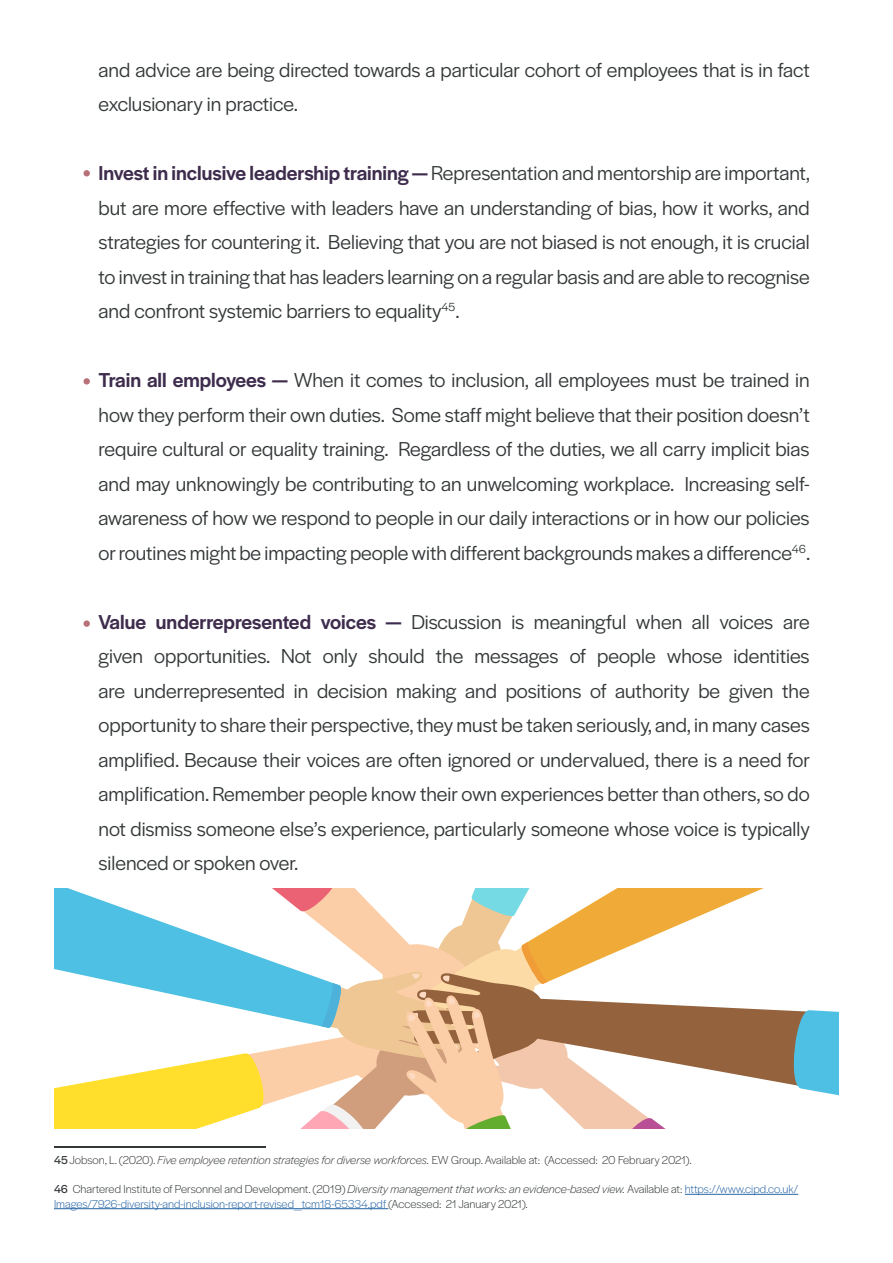
<style>
.page{position:relative;width:893px;height:1263px;background:#fff}
.page>*{position:absolute;margin:0;border:0;box-sizing:border-box;transform-origin:0 0}
.t1{font:21px/34.5px "Halyard Display";color:#333738;text-align:justify}
.t2{font:300 12px/14.4px "Halyard Display";color:#2563a2}
.t3{font:300 12px "Halyard Display";letter-spacing:-.005em;color:#333738}
.s1{font-weight:500;color:#3e2c4d}
.s2{font-weight:400}
.s3{font-style:italic}
.s4{font-weight:400;color:#333738}
.s5{color:#333738}
.s6{font-style:italic;color:#333738}
</style>
<div class="page">
<svg style="left:84px;top:170px;width:6px;height:6px"></svg>
<div style="left:84px;top:378px;width:6px;height:7px;background:#b87178;border-radius:50%"></div>
<div style="left:84px;top:620px;width:6px;height:7px;background:#b87178;border-radius:50%"></div>
<hr style="left:685px;top:1194px;width:113px;height:1px;background:#2563a2">
<hr style="left:54px;top:1208px;width:334px;height:1px;background:#2563a2">
<hr style="left:54px;top:1146px;width:212px;height:1px;background:#333738">
<svg style="left:54px;top:889px;width:785px;height:239px"></svg>
<p class="t1" style="left:99px;top:51px;width:713px">and advice are being directed towards a particular cohort of employees that is in fact exclusionary in practice.</p>
<p class="t1" style="left:99px;top:155px;width:713px"><span class="s1">Invest in inclusive leadership training —</span>Representation and mentorship are important, but are more effective with leaders have an understanding of bias, how it works, and strategies for countering it. Believing that you are not biased is not enough, it is crucial to invest in training that has leaders learning on a regular basis and are able to recognise and confront systemic barriers to equality<sup>45</sup>.</p>
<p class="t1" style="left:99px;top:362px;width:713px"><span class="s1">Train all employees —</span> When it comes to inclusion, all employees must be trained in how they perform their own duties. Some staff might believe that their position doesn’t require cultural or equality training. Regardless of the duties, we all carry implicit bias and may unknowingly be contributing to an unwelcoming workplace. Increasing self&shy;awareness of how we respond to people in our daily interactions or in how our policies or routines might be impacting people with different backgrounds makes a difference<sup>46</sup>.</p>
<p class="t1" style="left:99px;top:603px;width:713px"><span class="s1">Value underrepresented voices —</span> Discussion is meaningful when all voices are given opportunities. Not only should the messages of people whose identities are underrepresented in decision making and positions of authority be given the opportunity to share their perspective, they must be taken seriously, and, in many cases amplified. Because their voices are often ignored or undervalued, there is a need for amplification. Remember people know their own experiences better than others, so do not dismiss someone else’s experience, particularly someone whose voice is typically silenced or spoken over.</p>
<p class="t3" style="left:54px;top:1152px;width:639px"><span class="s2">45</span> Jobson, L. (2020). <span class="s3">Five employee retention strategies for diverse workforces.</span> EW Group. Available at: (Accessed: 20 February 2021).</p>
<p class="t2" style="left:54px;top:1181px;width:746px"><span class="s4">46</span> <span class="s5">Chartered Institute of Personnel and Development. (2019)</span> <span class="s6">Diversity management that works: an evidence-based view.</span> <span class="s5">Available at:</span> https://www.cipd.co.uk/<br>Images/7926-diversity-and-inclusion-report-revised_tcm18-65334.pdf <span class="s5">(Accessed: 21 January 2021).</span></p>
</div>
